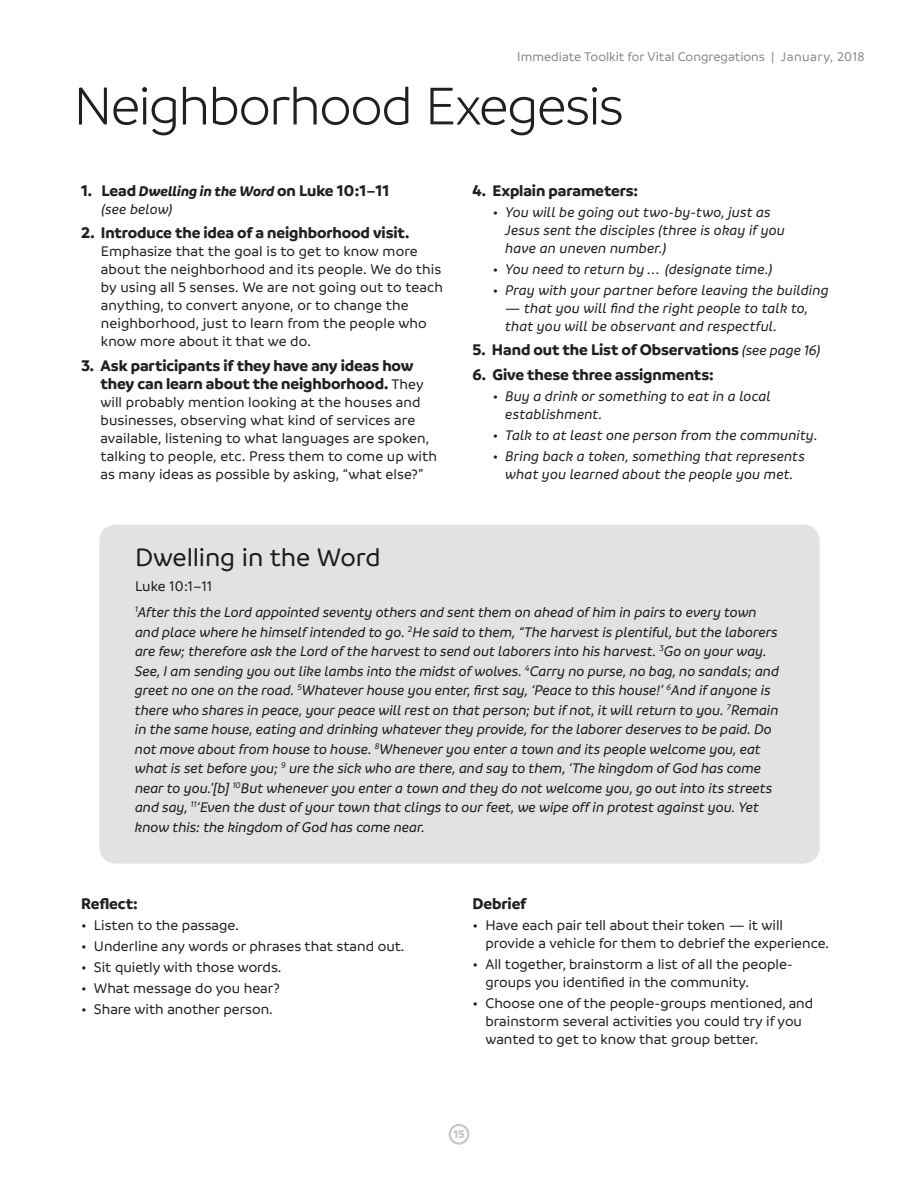
<style>
.page{position:relative;width:918px;height:1188px;background:#fff}
.page>*{position:absolute;margin:0;border:0;box-sizing:border-box;transform-origin:0 0}
.t1{font:300 57px "Branding";letter-spacing:-.03em;color:#231f20}
.t2{font:500 27px "Branding";letter-spacing:-.005em;color:#231f20}
.t3{font:700 16.5px/18px "Branding";letter-spacing:-.005em;color:#231f20}
.t4{font:italic 500 15px/19.5px "Branding";color:#231f20}
.t5{font:500 15px/18px "Branding";color:#231f20}
.t6{font:500 13.5px "Branding";color:#868a8e}
.t7{font:900 12px "Branding";color:#c7c8ca;scale:.9 1}
.s1{font-style:italic;font-size:15px}
.s2{font-weight:500;font-size:15px}
.s3{font-weight:500;font-style:italic;font-size:15px}
.s4{font-style:normal}
.s5{font-weight:500;font-size:14.7px;color:#fff}
</style>
<div class="page">
<div style="left:449px;top:1124px;width:20px;height:21px;border:2px solid #c7c8ca;border-radius:50%"></div>
<div style="left:99px;top:525px;width:721px;height:339px;background:#e1e2e4;border-radius:17px"></div>
<p class="t6" style="left:517px;top:50px;width:349px">Immediate Toolkit for Vital Congregations | January, 2018</p>
<h1 class="t1" style="left:74px;top:77px;width:552px">Neighborhood Exegesis</h1>
<p class="t3" style="left:81px;top:181px;width:310px">1. Lead <span class="s1">Dwelling in the Word</span> on Luke 10:1–11</p>
<p class="t4" style="left:101px;top:199px;width:73px">(see below)</p>
<p class="t3" style="left:81px;top:224px;width:330px">2. Introduce the idea of a neighborhood visit.</p>
<p class="t5" style="left:101px;top:243px;width:344px">Emphasize that the goal is to get to know more about the neighborhood and its people. We do this by using all 5 senses. We are not going out to teach anything, to convert anyone, or to change the neighborhood, just to learn from the people who know more about it that we do.</p>
<p class="t3" style="left:100px;top:357px;width:325px;text-indent:-19px">3. Ask participants if they have any ideas how they can learn about the neighborhood. <span class="s2">They</span></p>
<p class="t5" style="left:100px;top:393px;width:338px">will probably mention looking at the houses and businesses, observing what kind of services are available, listening to what languages are spoken, talking to people, etc. Press them to come up with as many ideas as possible by asking, “what else?”</p>
<p class="t3" style="left:472px;top:181px;width:167px">4. Explain parameters:</p>
<p class="t4" style="left:505px;top:203px;width:281px;line-height:18px;text-indent:-13px">• You will be going out two-by-two, just as<br>Jesus sent the disciples (three is okay if you have an uneven number.)</p>
<p class="t4" style="left:493px;top:259px;width:281px">• You need to return by ... (designate time.)</p>
<p class="t4" style="left:493px;top:280px;width:337px">• Pray with your partner before leaving the building</p>
<p class="t4" style="left:505px;top:299px;width:304px;line-height:18px">— that you will find the right people to talk to, that you will be observant and respectful.</p>
<p class="t3" style="left:472px;top:341px;width:349px">5. Hand out the List of Observations <span class="s3">(see page 16)</span></p>
<p class="t3" style="left:472px;top:366px;width:243px">6. Give these three assignments:</p>
<p class="t4" style="left:505px;top:387px;width:267px;line-height:18px;text-indent:-13px">• Buy a drink or something to eat in a local establishment.</p>
<p class="t4" style="left:493px;top:426px;width:326px">• Talk to at least one person from the community.</p>
<p class="t4" style="left:493px;top:447px;width:314px;line-height:18px;text-align:center">• Bring back a token, something that represents what you learned about the people you met.</p>
<h2 class="t2" style="left:135px;top:543px;width:247px">Dwelling in the Word</h2>
<p class="t4" style="left:135px;top:573px;width:623px;line-height:26.2px"><span class="s4">Luke 10:1–11<br></span><sup>1</sup>After this the Lord appointed seventy others and sent them on ahead of him in pairs to every town</p>
<p class="t4" style="left:135px;top:622px;width:646px">and place where he himself intended to go. <sup>2</sup>He said to them, “The harvest is plentiful, but the laborers are few; therefore ask the Lord of the harvest to send out laborers into his harvest. <sup>3</sup>Go on your way.<br>See, I am sending you out like lambs into the midst of wolves. <sup>4</sup>Carry no purse, no bag, no sandals; and greet no one on the road. <sup>5</sup>Whatever house you enter, first say, ‘Peace to this house!’ <sup>6</sup>And if anyone is there who shares in peace, your peace will rest on that person; but if not, it will return to you. <sup>7</sup>Remain in the same house, eating and drinking whatever they provide, for the laborer deserves to be paid. Do not move about from house to house. <sup>8</sup>Whenever you enter a town and its people welcome you, eat what is set before you; <sup>9</sup> ure the sick who are there, and say to them, ‘The kingdom of God has come near to you.’[b] <sup>10</sup>But whenever you enter a town and they do not welcome you, go out into its streets and say, <sup>11</sup>‘Even the dust of your town that clings to our feet, we wipe off in protest against you. Yet know this: the kingdom of God has come near.</p>
<p class="t3" style="left:81px;top:895px;width:58px">Reflect:</p>
<p class="t5" style="left:81px;top:917px;width:159px">• Listen to the passage.</p>
<p class="t5" style="left:81px;top:938px;width:325px">• Underline any words or phrases that stand out.</p>
<p class="t5" style="left:81px;top:959px;width:202px">• Sit quietly with those words.</p>
<p class="t5" style="left:81px;top:980px;width:200px">• What message do you hear?</p>
<p class="t5" style="left:81px;top:1001px;width:193px">• Share with another person.</p>
<p class="t3" style="left:472px;top:895px;width:55px">Debrief</p>
<p class="t5" style="left:485px;top:917px;width:345px;text-indent:-13px">• Have each pair tell about their token — it will provide a vehicle for them to debrief the experience.</p>
<p class="t5" style="left:485px;top:956px;width:309px;text-indent:-13px">• All together, brainstorm a list of all the people&shy;groups you identified in the community.</p>
<p class="t5" style="left:485px;top:995px;width:329px;text-indent:-13px">• Choose one of the people-groups mentioned, and brainstorm several activities you could try if you wanted to get to know that group better.</p>
<p class="t7" style="left:454px;top:1127px;width:14px"><span class="s5">1</span>1 5</p>
</div>
